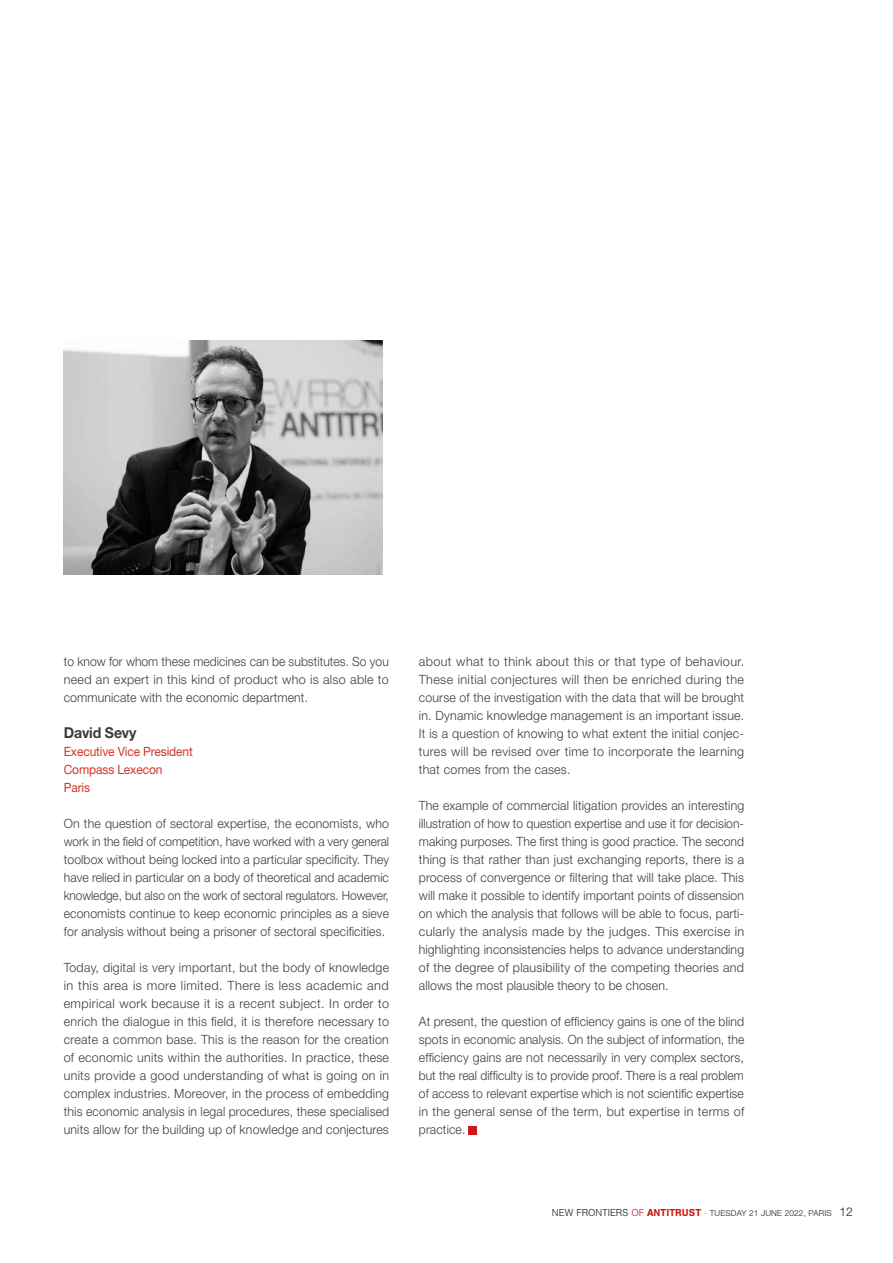
<style>
.page{position:relative;width:893px;height:1263px;background:#fff}
.page>*{position:absolute;margin:0;border:0;box-sizing:border-box;transform-origin:0 0}
.t1{font:700 15px "Helvetica Neue LT";letter-spacing:-.01em;color:#3c3c3b;scale:.94 1}
.t2{font:300 12.75px/18px "Helvetica Neue LT";letter-spacing:.015em;color:#3c3c3b;text-align:justify}
.t3{font:300 12.75px/18px "Helvetica Neue LT";letter-spacing:.015em;color:#3c3c3b;text-align:justify;scale:.96 1}
.t4{font:300 12.75px/18px "Helvetica Neue LT";letter-spacing:.015em;color:#3c3c3b;text-align:justify;scale:.95 1}
.t5{font:12.75px/18px "Helvetica Neue LT";letter-spacing:-.01em;color:#d23627;scale:.94 1}
.t6{font:300 8.25px "Helvetica Neue LT";letter-spacing:.02em;color:#1d1d1b}
.s1{font-family:"Nimbus San";font-size:10.5px}
.s2{font-family:"Nimbus San";font-size:10.5px;color:#cd1719}
.s3{font-family:"Nimbus San";font-weight:700;font-size:10.5px;color:#cd1719}
.s4{font-weight:100;font-size:9px;color:#646363}
.s5{font-size:12px}
</style>
<div class="page">
<div style="left:469px;top:1126px;width:8px;height:8px;background:#cd1719"></div>
<img style="left:64px;top:340px;width:319px;height:234px">
<p class="t4" style="left:64px;top:652px;width:344px">to know for whom these medicines can be substitutes. So you need an expert in this kind of product who is also able to communicate with the economic department.</p>
<p class="t1" style="left:64px;top:723px;width:79px">David Sevy</p>
<p class="t5" style="left:64px;top:742px;width:139px">Executive Vice President<br>Compass Lexecon<br>Paris</p>
<p class="t2" style="left:64px;top:814px;width:327px">On the question of sectoral expertise, the economists, who work in the field of competition, have worked with a very general toolbox without being locked into a particular specificity. They have relied in particular on a body of theoretical and academic knowledge, but also on the work of sectoral regulators. However, economists continue to keep economic principles as a sieve for analysis without being a prisoner of sectoral specificities.</p>
<p class="t2" style="left:64px;top:958px;width:327px">Today, digital is very important, but the body of knowledge in this area is more limited. There is less academic and empirical work because it is a recent subject. In order to enrich the dialogue in this field, it is therefore necessary to create a common base. This is the reason for the creation of economic units within the authorities. In practice, these units provide a good understanding of what is going on in complex industries. Moreover, in the process of embedding this economic analysis in legal procedures, these specialised units allow for the building up of knowledge and conjectures</p>
<p class="t2" style="left:419px;top:652px;width:327px">about what to think about this or that type of behaviour.<br>These initial conjectures will then be enriched during the course of the investigation with the data that will be brought in. Dynamic knowledge management is an important issue.<br>It is a question of knowing to what extent the initial conjec&shy;tures will be revised over time to incorporate the learning that comes from the cases.</p>
<p class="t3" style="left:419px;top:796px;width:341px">The example of commercial litigation provides an interesting illustration of how to question expertise and use it for decision&shy;making purposes. The first thing is good practice. The second thing is that rather than just exchanging reports, there is a process of convergence or filtering that will take place. This will make it possible to identify important points of dissension on which the analysis that follows will be able to focus, parti&shy;cularly the analysis made by the judges. This exercise in highlighting inconsistencies helps to advance understanding of the degree of plausibility of the competing theories and allows the most plausible theory to be chosen.</p>
<p class="t3" style="left:419px;top:1012px;width:341px">At present, the question of efficiency gains is one of the blind spots in economic analysis. On the subject of information, the efficiency gains are not necessarily in very complex sectors, but the real difficulty is to provide proof. There is a real problem of access to relevant expertise which is not scientific expertise in the general sense of the term, but expertise in terms of practice.</p>
<p class="t6" style="left:552px;top:1208px;width:302px"><span class="s1">NEW FRONTIERS</span> <span class="s2">OF</span> <span class="s3">ANTITRUST</span> <span class="s4">-</span> TUESDAY 21 JUNE 2022, PARIS <span class="s5">12</span></p>
</div>
